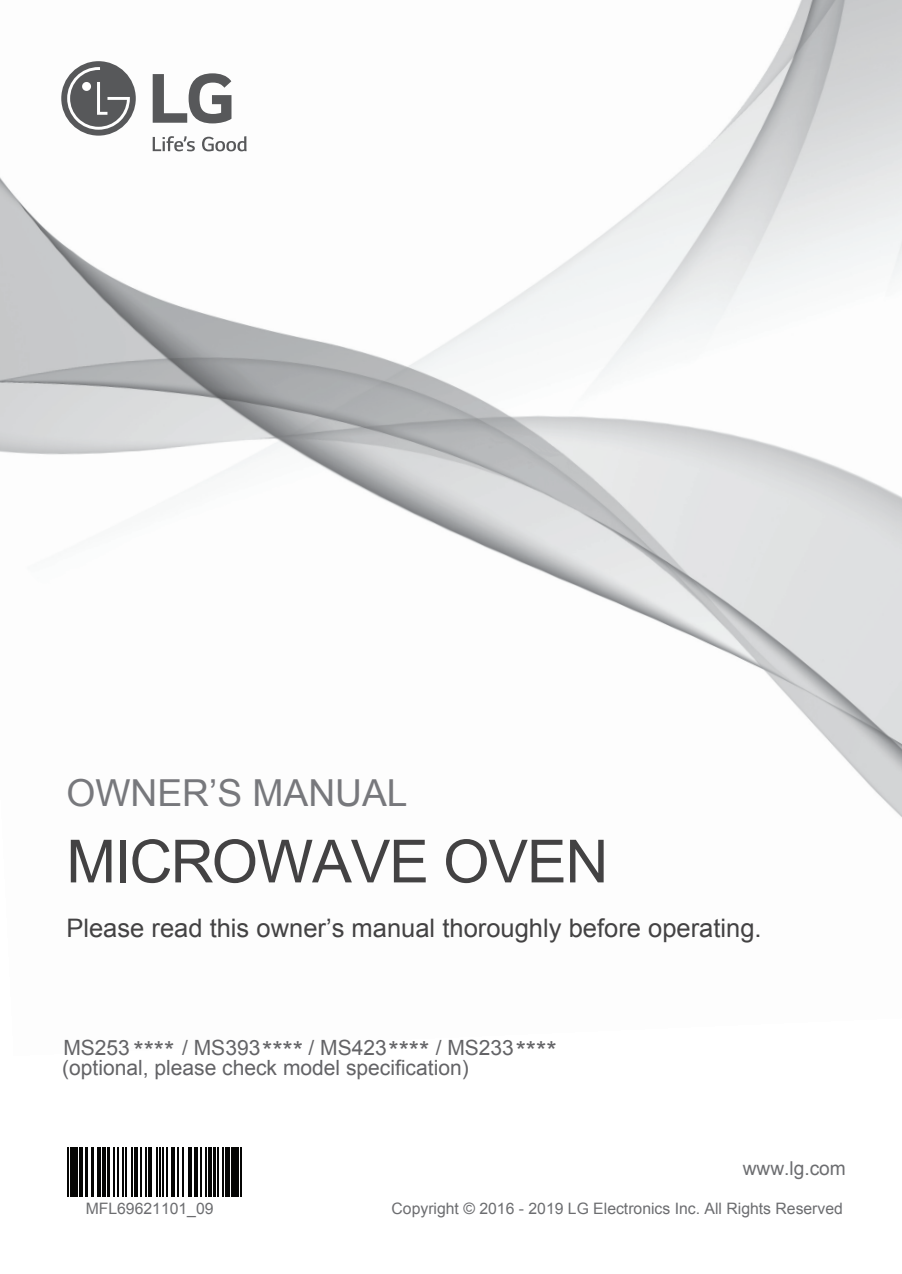
<style>
.page{position:relative;width:902px;height:1274px;background:#fff}
.page>*{position:absolute;margin:0;border:0;box-sizing:border-box;transform-origin:0 0}
.t1{font:59.5px "Arial";letter-spacing:-.02em;color:#434243}
.t2{font:37.27px "Arial";color:#77787c}
.t3{font:25.55px "Arial";color:#434243}
.t4{font:21px "Arial";color:#636366}
.t5{font:19.07px "Arial";color:#6c6d70}
.t6{font:15.75px "Arial";color:#6c6d70}
.s1{font-size:26.25px}
.s2{font-style:inherit}
</style>
<div class="page">
<img style="left:0;top:0;width:901px;height:817px">
<hr style="left:68px;top:1147px;width:1px;height:50px;background:#050504">
<hr style="left:70px;top:1147px;width:2px;height:50px;background:#050504">
<div style="left:73px;top:1147px;width:5px;height:50px;background:#050504"></div>
<hr style="left:79px;top:1147px;width:1px;height:50px;background:#050504">
<hr style="left:82px;top:1147px;width:1px;height:50px;background:#050504">
<hr style="left:86px;top:1147px;width:2px;height:50px;background:#050504">
<hr style="left:91px;top:1147px;width:2px;height:50px;background:#050504">
<hr style="left:97px;top:1147px;width:1px;height:50px;background:#050504">
<hr style="left:100px;top:1147px;width:1px;height:50px;background:#050504">
<hr style="left:102px;top:1147px;width:1px;height:50px;background:#050504">
<hr style="left:105px;top:1147px;width:1px;height:50px;background:#050504">
<hr style="left:107px;top:1147px;width:3px;height:50px;background:#050504">
<hr style="left:114px;top:1147px;width:1px;height:50px;background:#050504">
<hr style="left:118px;top:1147px;width:1px;height:50px;background:#050504">
<hr style="left:123px;top:1147px;width:1px;height:50px;background:#050504">
<hr style="left:125px;top:1147px;width:1px;height:50px;background:#050504">
<hr style="left:132px;top:1147px;width:1px;height:50px;background:#050504">
<hr style="left:134px;top:1147px;width:1px;height:50px;background:#050504">
<hr style="left:137px;top:1147px;width:1px;height:50px;background:#050504">
<hr style="left:140px;top:1147px;width:2px;height:50px;background:#050504">
<hr style="left:146px;top:1147px;width:1px;height:50px;background:#050504">
<hr style="left:148px;top:1147px;width:1px;height:50px;background:#050504">
<hr style="left:151px;top:1147px;width:1px;height:50px;background:#050504">
<hr style="left:156px;top:1147px;width:1px;height:50px;background:#050504">
<hr style="left:160px;top:1147px;width:1px;height:50px;background:#050504">
<hr style="left:162px;top:1147px;width:1px;height:50px;background:#050504">
<hr style="left:166px;top:1147px;width:1px;height:50px;background:#050504">
<hr style="left:171px;top:1147px;width:1px;height:50px;background:#050504">
<hr style="left:174px;top:1147px;width:1px;height:50px;background:#050504">
<hr style="left:178px;top:1147px;width:1px;height:50px;background:#050504">
<hr style="left:183px;top:1147px;width:1px;height:50px;background:#050504">
<hr style="left:188px;top:1147px;width:1px;height:50px;background:#050504">
<hr style="left:190px;top:1147px;width:2px;height:50px;background:#050504">
<hr style="left:194px;top:1147px;width:1px;height:50px;background:#050504">
<hr style="left:197px;top:1147px;width:1px;height:50px;background:#050504">
<hr style="left:200px;top:1147px;width:2px;height:50px;background:#050504">
<hr style="left:206px;top:1147px;width:1px;height:50px;background:#050504">
<hr style="left:208px;top:1147px;width:4px;height:50px;background:#050504">
<hr style="left:213px;top:1147px;width:3px;height:50px;background:#050504">
<hr style="left:217px;top:1147px;width:1px;height:50px;background:#050504">
<hr style="left:222px;top:1147px;width:1px;height:50px;background:#050504">
<hr style="left:225px;top:1147px;width:2px;height:50px;background:#050504">
<hr style="left:229px;top:1147px;width:1px;height:50px;background:#050504">
<hr style="left:231px;top:1147px;width:1px;height:50px;background:#050504">
<div style="left:234px;top:1147px;width:5px;height:50px;background:#050504"></div>
<hr style="left:240px;top:1147px;width:1px;height:50px;background:#050504">
<svg style="left:153px;top:73px;width:78px;height:50px"></svg>
<div style="left:61px;top:61px;width:75px;height:75px;background:#57585a;border-radius:50%"></div>
<svg style="left:67px;top:67px;width:63px;height:63px"></svg>
<svg style="left:153px;top:136px;width:42px;height:15px"></svg>
<svg style="left:202px;top:136px;width:44px;height:15px"></svg>
<h2 class="t2" style="left:66px;top:769px;width:343px">OWNER’S MANUAL</h2>
<h1 class="t1" style="left:66px;top:823px;width:543px">MICROWAVE OVEN</h1>
<p class="t3" style="left:66px;top:912px;width:696px">Please read this owner’s manual thoroughly before operating.</p>
<p class="t4" style="left:63px;top:1033px;width:494px">MS253 <span class="s1">****</span> / MS393<span class="s1">****</span> / MS423<span class="s1">****</span> / MS233<span class="s1">****</span></p>
<p class="t4" style="left:62px;top:1054px;width:408px">(optional, please check model specification)</p>
<p class="t6" style="left:86px;top:1199px;width:129px">MFL69621101_0<span class="s2">9</span></p>
<p class="t5" style="left:742px;top:1156px;width:105px">www.lg.com</p>
<p class="t6" style="left:391px;top:1199px;width:453px">Copyright © 2016 - 201<span class="s2">9</span> LG Electronics Inc. All Rights Reserved</p>
</div>
